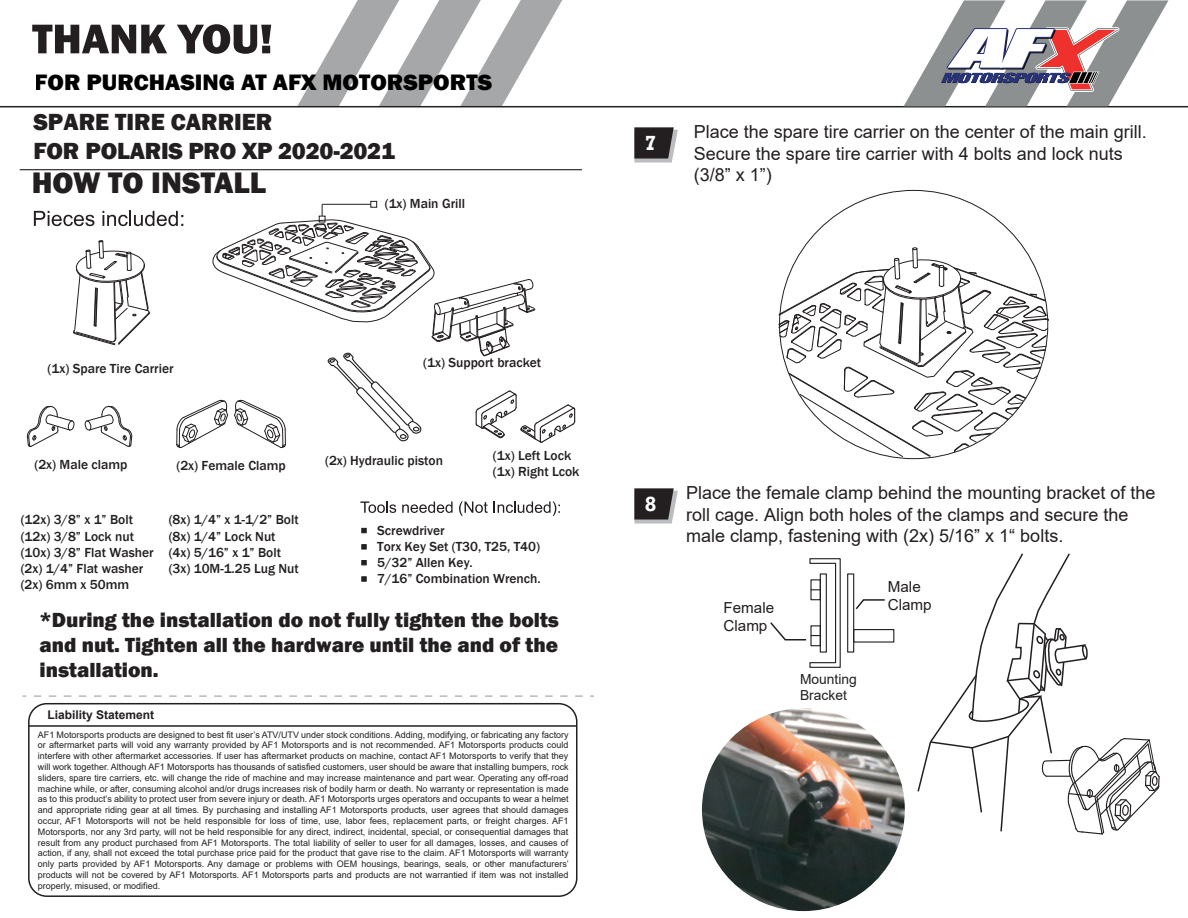
<style>
.page{position:relative;width:1188px;height:918px;background:#fff}
.page>*{position:absolute;margin:0;border:0;box-sizing:border-box;transform-origin:0 0}
.t1{font:800 30.45px "Franklin Gothic";color:#231f20}
.t2{font:800 24px/28.8px "Franklin Gothic";letter-spacing:-.01em;color:#231f20}
.t3{font:800 22.95px "Franklin Gothic";color:#000001;scale:1.04 1}
.t4{font:800 21px/25.2px "Franklin Gothic";color:#231f20;text-align:justify}
.t5{font:700 21px "Rockwell";color:#fff}
.t6{font:18px/21.6px "Arial";color:#231f20}
.t7{font:15.15px "Arial";color:#231f20}
.t8{font:13.8px/16.6px "Arial";color:#231f20}
.t9{font:500 13.5px/16.2px "Franklin Gothic";color:#231f20}
.t10{font:700 12px "Arial";color:#231f20}
.t11{font:9px/10.8px "Arial";color:#231f20;text-align:justify}
</style>
<div class="page">
<svg style="left:297px;top:0;width:265px;height:106px"></svg>
<svg style="left:360px;top:502px;width:36px;height:11px"></svg>
<svg style="left:402px;top:502px;width:51px;height:11px"></svg>
<svg style="left:459px;top:501px;width:29px;height:15px"></svg>
<svg style="left:494px;top:501px;width:66px;height:15px"></svg>
<hr style="left:20px;top:169px;width:562px;height:1px;background:#231f20">
<svg style="left:361px;top:544px;width:6px;height:5px"></svg>
<svg style="left:361px;top:528px;width:6px;height:5px"></svg>
<svg style="left:32px;top:25px;width:135px;height:28px"></svg>
<svg style="left:177px;top:24px;width:94px;height:30px"></svg>
<svg style="left:361px;top:560px;width:6px;height:5px"></svg>
<svg style="left:361px;top:576px;width:6px;height:6px"></svg>
<div style="left:28px;top:703px;width:550px;height:194px;border:2px solid #231f20;border-radius:18px"></div>
<hr style="left:29px;top:725px;width:548px;height:2px;background:#231f20">
<svg style="left:34px;top:696px;width:560px;height:1px"></svg>
<hr style="left:0;top:106px;width:1188px;height:1px;background:#231f20">
<svg style="left:903px;top:0;width:266px;height:107px"></svg>
<div style="left:370px;top:201px;width:7px;height:7px;border:1px solid #231f20"></div>
<svg style="left:634px;top:127px;width:44px;height:36px;background:#545153"></svg>
<svg style="left:634px;top:488px;width:44px;height:36px;background:#545153"></svg>
<svg style="left:27px;top:204px;width:549px;height:245px"></svg>
<svg style="left:778px;top:247px;width:271px;height:211px"></svg>
<img style="left:702px;top:708px;width:203px;height:203px;border-radius:101px">
<div style="left:847px;top:573px;width:7px;height:80px;border:1px solid #231f20"></div>
<div style="left:853px;top:629px;width:41px;height:14px;border:1px solid #231f20"></div>
<svg style="left:770px;top:558px;width:71px;height:110px"></svg>
<svg style="left:854px;top:598px;width:31px;height:13px"></svg>
<svg style="left:917px;top:553px;width:243px;height:282px"></svg>
<h3 class="t3" style="left:35px;top:67px;width:442px">FOR PURCHASING AT AFX MOTORSPORTS</h3>
<h2 class="t2" style="left:33px;top:107px;width:363px">SPARE TIRE CARRIER<br>FOR POLARIS PRO XP 2020-2021</h2>
<h1 class="t1" style="left:32px;top:163px;width:236px">HOW TO INSTALL</h1>
<h3 class="t9" style="left:385px;top:196px;width:82px">(1x) Main Grill</h3>
<h3 class="t9" style="left:48px;top:361px;width:128px">(1x) Spare Tire Carrier</h3>
<h3 class="t9" style="left:34px;top:457px;width:94px">(2x) Male clamp</h3>
<h3 class="t9" style="left:176px;top:458px;width:111px">(2x) Female Clamp</h3>
<h3 class="t9" style="left:423px;top:354px;width:120px">(1x) Support bracket</h3>
<h3 class="t9" style="left:325px;top:453px;width:119px">(2x) Hydraulic piston</h3>
<h3 class="t9" style="left:493px;top:447px;width:88px">(1x) Left Lock (1x) Right Lcok</h3>
<h3 class="t9" style="left:169px;top:512px;width:132px">(8x) 1/4” x 1-1/2” Bolt (8x) 1/4” Lock Nut (4x) 5/16” x 1” Bolt (3x) 10M-1.25 Lug Nut</h3>
<h3 class="t9" style="left:21px;top:512px;width:135px">(12x) 3/8” x 1” Bolt (12x) 3/8” Lock nut (10x) 3/8” Flat Washer (2x) 1/4” Flat washer (2x) 6mm x 50mm</h3>
<h3 class="t9" style="left:377px;top:522px;width:165px">Screwdriver<br>Torx Key Set (T30, T25, T40)<br>5/32” Allen Key.<br>7/16” Combination Wrench.</h3>
<h3 class="t4" style="left:40px;top:607px;width:521px">*During the installation do not fully tighten the bolts and nut. Tighten all the hardware until the and of the installation.</h3>
<h3 class="t10" style="left:48px;top:706px;width:108px">Liability Statement</h3>
<p class="t11" style="left:38px;top:729px;width:532px">AF1 Motorsports products are designed to best fit user’s ATV/UTV under stock conditions. Adding, modifying, or fabricating any factory or aftermarket parts will void any warranty provided by AF1 Motorsports and is not recommended. AF1 Motorsports products could interfere with other aftermarket accessories. If user has aftermarket products on machine, contact AF1 Motorsports to verify that they will work together. Although AF1 Motorsports has thousands of satisfied customers, user should be aware that installing bumpers, rock sliders, spare tire carriers, etc. will change the ride of machine and may increase maintenance and part wear. Operating any off-road machine while, or after, consuming alcohol and/or drugs increases risk of bodily harm or death. No warranty or representation is made as to this product’s ability to protect user from severe injury or death. AF1 Motorsports urges operators and occupants to wear a helmet and appropriate riding gear at all times. By purchasing and installing AF1 Motorsports products, user agrees that should damages occur, AF1 Motorsports will not be held responsible for loss of time, use, labor fees, replacement parts, or freight charges. AF1<br>Motorsports, nor any 3rd party, will not be held responsible for any direct, indirect, incidental, special, or consequential damages that result from any product purchased from AF1 Motorsports. The total liability of seller to user for all damages, losses, and causes of action, if any, shall not exceed the total purchase price paid for the product that gave rise to the claim. AF1 Motorsports will warranty only parts provided by AF1 Motorsports. Any damage or problems with OEM housings, bearings, seals, or other manufacturers’ products will not be covered by AF1 Motorsports. AF1 Motorsports parts and products are not warrantied if item was not installed properly, misused, or modified.</p>
<h3 class="t5" style="left:645px;top:130px;width:13px">7</h3>
<h3 class="t6" style="left:694px;top:121px;width:455px">Place the spare tire carrier on the center of the main grill.<br>Secure the spare tire carrier with 4 bolts and lock nuts (3/8” x 1”)</h3>
<h3 class="t5" style="left:645px;top:491px;width:13px">8</h3>
<h3 class="t6" style="left:686px;top:482px;width:471px">Place the female clamp behind the mounting bracket of the roll cage. Align both holes of the clamps and secure the male clamp, fastening with (2x) 5/16” x 1“ bolts.</h3>
<h3 class="t7" style="left:888px;top:576px;width:34px">Male</h3>
<h3 class="t7" style="left:724px;top:597px;width:52px">Female</h3>
<h3 class="t7" style="left:888px;top:594px;width:45px">Clamp</h3>
<h3 class="t7" style="left:724px;top:616px;width:45px">Clamp</h3>
<h3 class="t8" style="left:800px;top:670px;width:58px">Mounting<br>Bracket</h3>
</div>
